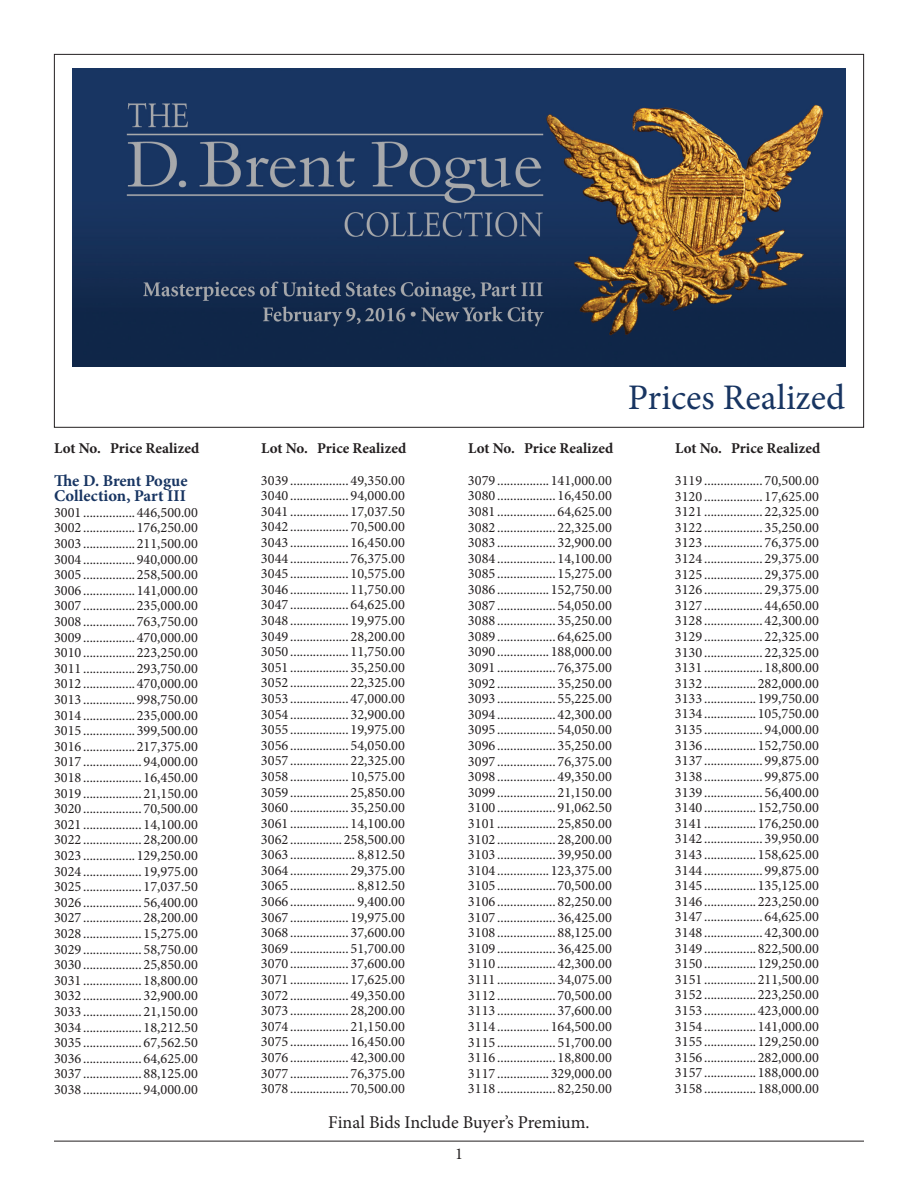
<style>
.page{position:relative;width:918px;height:1188px;background:#fff}
.page>*{position:absolute;margin:0;border:0;box-sizing:border-box;transform-origin:0 0}
.t1{font:36px "Minion Pro";color:#183562}
.t2{font:18px "Minion Pro";letter-spacing:-.005em;color:#231f20}
.t3{font:700 16.5px/15px "Minion Pro";color:#183562}
.t4{font:16.5px "Minion Pro";color:#231f20}
.t5{font:700 15px "Minion Pro";color:#231f20}
.t6{font:14.25px/15.6px "Minion Pro";color:#231f20;text-align:justify}
</style>
<div class="page">
<hr style="left:54px;top:1141px;width:810px;height:1px;background:#231f20">
<img style="left:73px;top:68px;width:772px;height:298px">
<h1 class="t1" style="left:628px;top:373px;width:219px">Prices Realized</h1>
<p class="t5" style="left:54px;top:437px;width:147px">Lot No. Price Realized</p>
<p class="t5" style="left:261px;top:437px;width:147px">Lot No. Price Realized</p>
<p class="t5" style="left:468px;top:437px;width:147px">Lot No. Price Realized</p>
<p class="t5" style="left:675px;top:437px;width:147px">Lot No. Price Realized</p>
<p class="t3" style="left:54px;top:473px;width:135px">The D. Brent Pogue<br>Collection, Part III</p>
<p class="t6" style="left:54px;top:504px;width:145px">3001 ................446,500.00<br>3002 ................176,250.00<br>3003 ................211,500.00<br>3004 ................940,000.00<br>3005 ................258,500.00<br>3006 ................141,000.00<br>3007 ................235,000.00<br>3008 ................763,750.00<br>3009 ................470,000.00<br>3010 ................223,250.00<br>3011 ................293,750.00<br>3012 ................470,000.00<br>3013 ................998,750.00<br>3014 ................235,000.00<br>3015 ................399,500.00<br>3016 ................217,375.00<br>3017 .................. 94,000.00<br>3018 .................. 16,450.00<br>3019 .................. 21,150.00<br>3020 .................. 70,500.00<br>3021 .................. 14,100.00<br>3022 .................. 28,200.00<br>3023 ................129,250.00<br>3024 .................. 19,975.00<br>3025 .................. 17,037.50<br>3026 .................. 56,400.00<br>3027 .................. 28,200.00<br>3028 .................. 15,275.00<br>3029 .................. 58,750.00<br>3030 .................. 25,850.00<br>3031 .................. 18,800.00<br>3032 .................. 32,900.00<br>3033 .................. 21,150.00<br>3034 .................. 18,212.50<br>3035 .................. 67,562.50<br>3036 .................. 64,625.00<br>3037 .................. 88,125.00<br>3038 .................. 94,000.00</p>
<p class="t6" style="left:261px;top:472px;width:145px">3039 .................. 49,350.00<br>3040 .................. 94,000.00<br>3041 .................. 17,037.50<br>3042 .................. 70,500.00<br>3043 .................. 16,450.00<br>3044 .................. 76,375.00<br>3045 .................. 10,575.00<br>3046 .................. 11,750.00<br>3047 .................. 64,625.00<br>3048 .................. 19,975.00<br>3049 .................. 28,200.00<br>3050 .................. 11,750.00<br>3051 .................. 35,250.00<br>3052 .................. 22,325.00<br>3053 .................. 47,000.00<br>3054 .................. 32,900.00<br>3055 .................. 19,975.00<br>3056 .................. 54,050.00<br>3057 .................. 22,325.00<br>3058 .................. 10,575.00<br>3059 .................. 25,850.00<br>3060 .................. 35,250.00<br>3061 .................. 14,100.00<br>3062 ................258,500.00<br>3063 .................... 8,812.50<br>3064 .................. 29,375.00<br>3065 .................... 8,812.50<br>3066 .................... 9,400.00<br>3067 .................. 19,975.00<br>3068 .................. 37,600.00<br>3069 .................. 51,700.00<br>3070 .................. 37,600.00<br>3071 .................. 17,625.00<br>3072 .................. 49,350.00<br>3073 .................. 28,200.00<br>3074 .................. 21,150.00<br>3075 .................. 16,450.00<br>3076 .................. 42,300.00<br>3077 .................. 76,375.00<br>3078 .................. 70,500.00</p>
<p class="t6" style="left:468px;top:472px;width:145px">3079 ................141,000.00<br>3080 .................. 16,450.00<br>3081 .................. 64,625.00<br>3082 .................. 22,325.00<br>3083 .................. 32,900.00<br>3084 .................. 14,100.00<br>3085 .................. 15,275.00<br>3086 ................152,750.00<br>3087 .................. 54,050.00<br>3088 .................. 35,250.00<br>3089 .................. 64,625.00<br>3090 ................188,000.00<br>3091 .................. 76,375.00<br>3092 .................. 35,250.00<br>3093 .................. 55,225.00<br>3094 .................. 42,300.00<br>3095 .................. 54,050.00<br>3096 .................. 35,250.00<br>3097 .................. 76,375.00<br>3098 .................. 49,350.00<br>3099 .................. 21,150.00<br>3100 .................. 91,062.50<br>3101 .................. 25,850.00<br>3102 .................. 28,200.00<br>3103 .................. 39,950.00<br>3104 ................123,375.00<br>3105 .................. 70,500.00<br>3106 .................. 82,250.00<br>3107 .................. 36,425.00<br>3108 .................. 88,125.00<br>3109 .................. 36,425.00<br>3110 .................. 42,300.00<br>3111 .................. 34,075.00<br>3112 .................. 70,500.00<br>3113 .................. 37,600.00<br>3114 ................164,500.00<br>3115 .................. 51,700.00<br>3116 .................. 18,800.00<br>3117 ................329,000.00<br>3118 .................. 82,250.00</p>
<p class="t6" style="left:675px;top:473px;width:146px">3119 .................. 70,500.00<br>3120 .................. 17,625.00<br>3121 .................. 22,325.00<br>3122 .................. 35,250.00<br>3123 .................. 76,375.00<br>3124 .................. 29,375.00<br>3125 .................. 29,375.00<br>3126 .................. 29,375.00<br>3127 .................. 44,650.00<br>3128 .................. 42,300.00<br>3129 .................. 22,325.00<br>3130 .................. 22,325.00<br>3131 .................. 18,800.00<br>3132 ................282,000.00<br>3133 ................199,750.00<br>3134 ................105,750.00<br>3135 .................. 94,000.00<br>3136 ................152,750.00<br>3137 .................. 99,875.00<br>3138 .................. 99,875.00<br>3139 .................. 56,400.00<br>3140 ................152,750.00<br>3141 ................176,250.00<br>3142 .................. 39,950.00<br>3143 ................158,625.00<br>3144 .................. 99,875.00<br>3145 ................135,125.00<br>3146 ................223,250.00<br>3147 .................. 64,625.00<br>3148 .................. 42,300.00<br>3149 ................822,500.00<br>3150 ................129,250.00<br>3151 ................211,500.00<br>3152 ................223,250.00<br>3153 ................423,000.00<br>3154 ................141,000.00<br>3155 ................129,250.00<br>3156 ................282,000.00<br>3157 ................188,000.00<br>3158 ................188,000.00</p>
<p class="t2" style="left:328px;top:1110px;width:263px">Final Bids Include Buyer’s Premium.</p>
<p class="t4" style="left:455px;top:1143px;width:9px">1</p>
</div>
